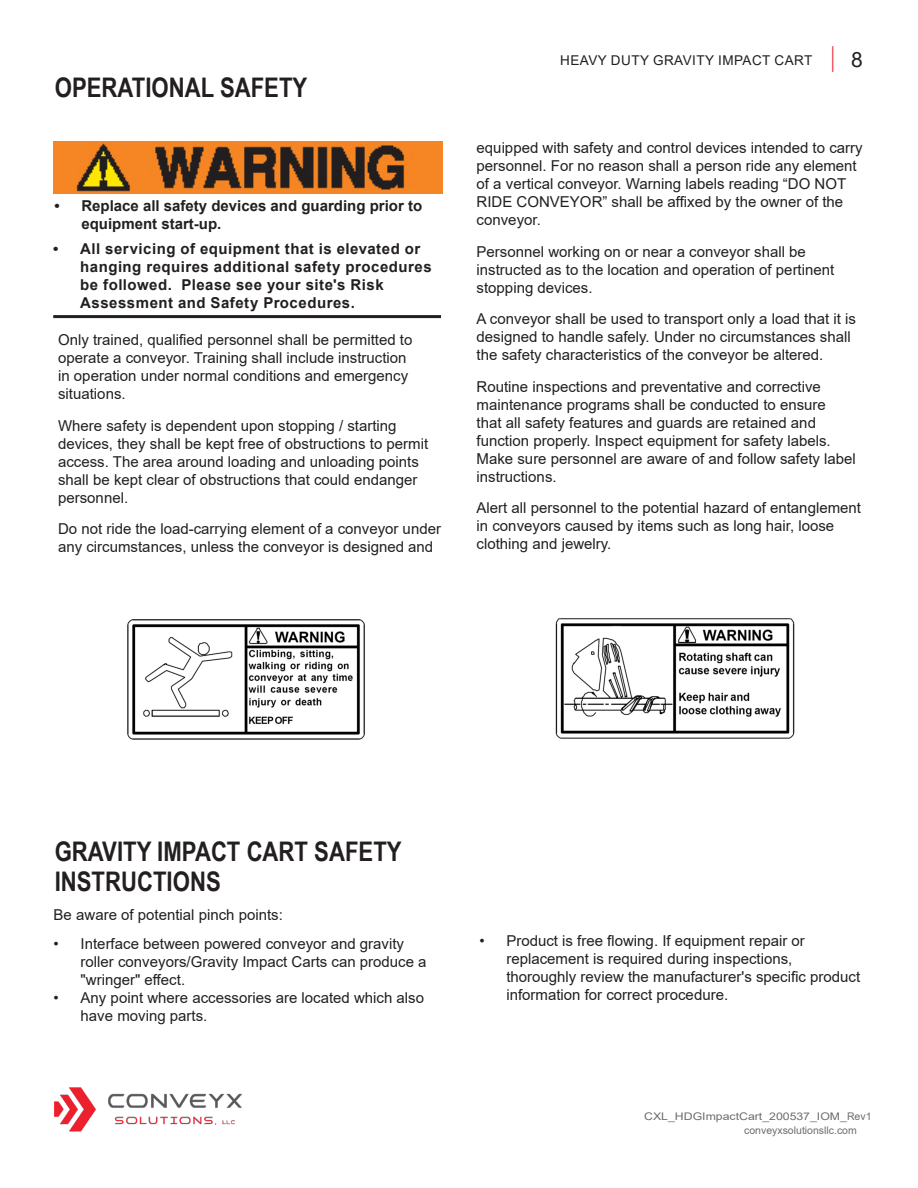
<style>
.page{position:relative;width:918px;height:1188px;background:#fff}
.page>*{position:absolute;margin:0;border:0;box-sizing:border-box;transform-origin:0 0}
.Header_1__TOC{font:700 27px/30px "Arial Narrow";color:#231f20}
.t1{font:15px/18px "Arial";color:#231f20}
.t2{font:700 15px/18px "Arial";letter-spacing:.03em;color:#231f20}
.t3{font:700 15px/18px "Arial";color:#231f20}
.t4{font:13.5px "Arial";letter-spacing:.035em;color:#231f20}
.t5{font:10.5px/14.7px "Arial";color:#6c6d70;scale:1.17 1}
.s1{font-size:27px;color:#ee212f}
.s2{font-size:21px}
</style>
<div class="page">
<img style="left:54px;top:1087px;width:188px;height:45px">
<img style="left:127px;top:619px;width:238px;height:121px">
<img style="left:555px;top:618px;width:240px;height:121px">
<img style="left:53px;top:141px;width:390px;height:53px">
<hr style="left:53px;top:315px;width:388px;height:3px;background:#231f20">
<p class="Header_1__TOC" style="left:55px;top:72px;width:254px">OPERATIONAL SAFETY</p>
<p class="t3" style="left:81px;top:197px;width:342px;text-indent:-27px">• Replace all safety devices and guarding prior to equipment start-up.</p>
<p class="t2" style="left:80px;top:240px;width:353px;text-indent:-27px">• All servicing of equipment that is elevated or hanging requires additional safety procedures be followed. Please see your site's Risk Assessment and Safety Procedures.</p>
<p class="t1" style="left:58px;top:331px;width:356px">Only trained, qualified personnel shall be permitted to operate a conveyor. Training shall include instruction in operation under normal conditions and emergency situations.</p>
<p class="t1" style="left:58px;top:417px;width:372px">Where safety is dependent upon stopping / starting devices, they shall be kept free of obstructions to permit access. The area around loading and unloading points shall be kept clear of obstructions that could endanger personnel.</p>
<p class="t1" style="left:58px;top:520px;width:384px">Do not ride the load-carrying element of a conveyor under any circumstances, unless the conveyor is designed and</p>
<p class="t4" style="left:560px;top:51px;width:304px">HEAVY DUTY GRAVITY IMPACT CART <span class="s1">|</span> <span class="s2">8</span></p>
<p class="t1" style="left:477px;top:139px;width:388px">equipped with safety and control devices intended to carry personnel. For no reason shall a person ride any element of a vertical conveyor. Warning labels reading “DO NOT RIDE CONVEYOR” shall be affixed by the owner of the conveyor.</p>
<p class="t1" style="left:477px;top:243px;width:359px">Personnel working on or near a conveyor shall be instructed as to the location and operation of pertinent stopping devices.</p>
<p class="t1" style="left:477px;top:310px;width:381px">A conveyor shall be used to transport only a load that it is designed to handle safely. Under no circumstances shall the safety characteristics of the conveyor be altered.</p>
<p class="t1" style="left:477px;top:378px;width:381px">Routine inspections and preventative and corrective maintenance programs shall be conducted to ensure<br>that all safety features and guards are retained and function properly. Inspect equipment for safety labels.<br>Make sure personnel are aware of and follow safety label instructions.</p>
<p class="t1" style="left:477px;top:499px;width:386px">Alert all personnel to the potential hazard of entanglement in conveyors caused by items such as long hair, loose clothing and jewelry.</p>
<p class="Header_1__TOC" style="left:55px;top:835px;width:348px">GRAVITY IMPACT CART SAFETY<br>INSTRUCTIONS</p>
<p class="t1" style="left:54px;top:906px;width:231px">Be aware of potential pinch points:</p>
<p class="t1" style="left:81px;top:935px;width:347px;text-indent:-27px">• Interface between powered conveyor and gravity roller conveyors/Gravity Impact Carts can produce a "wringer" effect.</p>
<p class="t1" style="left:81px;top:989px;width:345px;text-indent:-27px">• Any point where accessories are located which also have moving parts.</p>
<p class="t1" style="left:506px;top:932px;width:355px;text-indent:-27px">• Product is free flowing. If equipment repair or replacement is required during inspections, thoroughly review the manufacturer's specific product information for correct procedure.</p>
<p class="t5" style="left:744px;top:1109px;width:110px;text-indent:-100px">CXL_HDGImpactCart_200537_IOM_Rev1 conveyxsolutionsllc.com</p>
</div>
